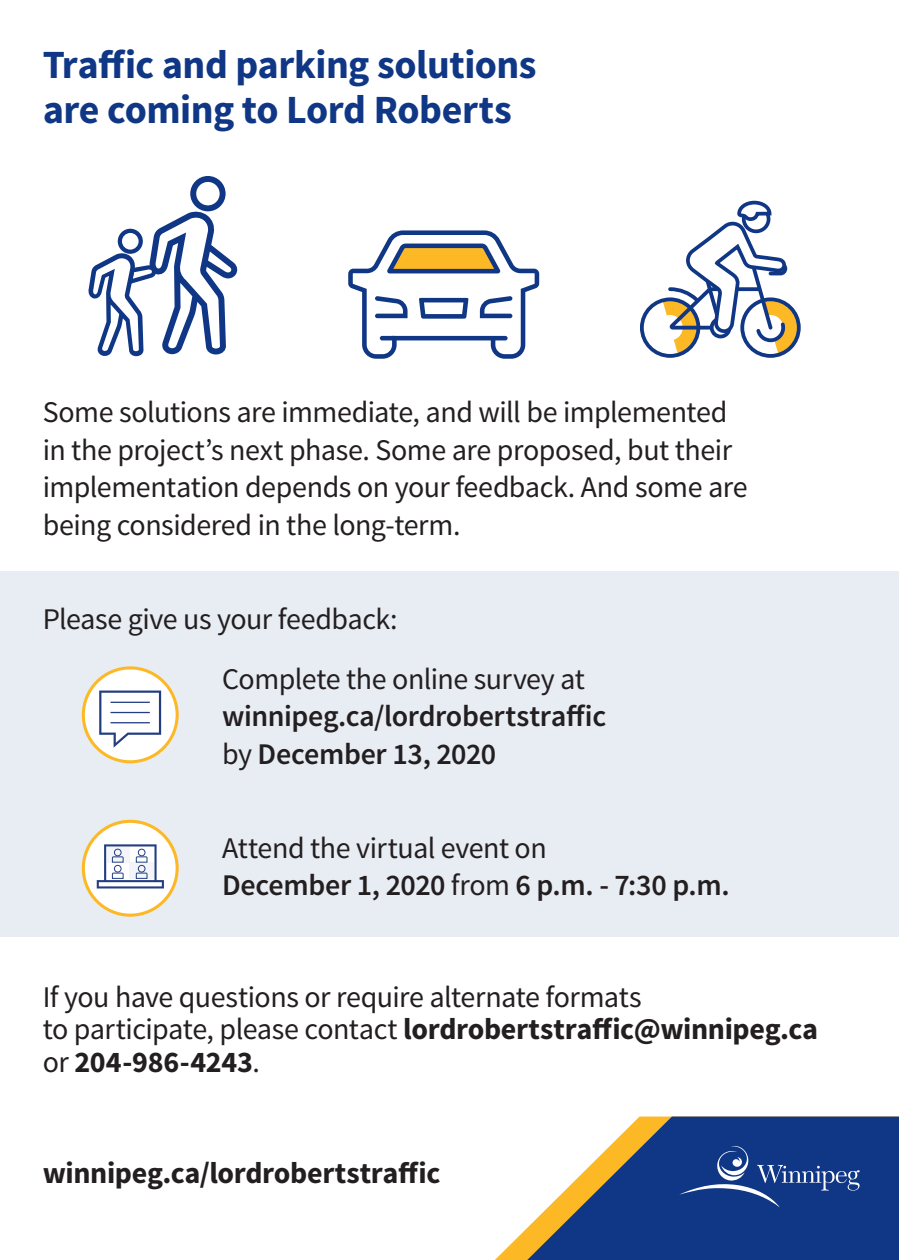
<style>
.page{position:relative;width:899px;height:1260px;background:#fff}
.page>*{position:absolute;margin:0;border:0;box-sizing:border-box;transform-origin:0 0}
.t1{font:700 40px/45px "Source Sans Pro";letter-spacing:-.015em;color:#103785}
.t2{font:30px/37.5px "Source Sans Pro";letter-spacing:-.015em;color:#231f20}
.t3{font:600 30px/37.5px "Source Sans Pro";letter-spacing:-.01em;color:#231f20}
.t4{font:700 30px "Source Sans Pro";letter-spacing:-.01em;color:#231f20}
.s1{font-weight:400}
.s2{font-weight:700}
</style>
<div class="page">
<div style="left:0;top:571px;width:899px;height:366px;background:#e8ecf3"></div>
<svg style="left:513px;top:1116px;width:386px;height:143px;fill:#103785"></svg>
<svg style="left:679px;top:1145px;width:181px;height:62px;background:#274a91"></svg>
<svg style="left:88px;top:176px;width:150px;height:180px"></svg>
<svg style="left:348px;top:230px;width:191px;height:129px"></svg>
<svg style="left:640px;top:200px;width:161px;height:158px"></svg>
<div style="left:83px;top:668px;width:94px;height:93px;background:#fff;border-radius:50%"></div>
<div style="left:82px;top:666px;width:97px;height:97px;border:3px solid #fcb825;border-radius:50%"></div>
<svg style="left:99px;top:690px;width:62px;height:57px"></svg>
<hr style="left:110px;top:701px;width:40px;height:2px;background:#233e82">
<hr style="left:110px;top:711px;width:40px;height:2px;background:#233e82">
<hr style="left:110px;top:722px;width:40px;height:1px;background:#233e82">
<div style="left:83px;top:821px;width:94px;height:94px;background:#fff;border-radius:50%"></div>
<div style="left:82px;top:819px;width:97px;height:97px;border:3px solid #fcb825;border-radius:50%"></div>
<svg style="left:97px;top:844px;width:67px;height:44px"></svg>
<p class="t1" style="left:43px;top:44px;width:495px">Traffic and parking solutions are coming to Lord Roberts</p>
<p class="t2" style="left:43px;top:394px;width:706px">Some solutions are immediate, and will be implemented in the project’s next phase. Some are proposed, but their implementation depends on your feedback. And some are being considered in the long-term.</p>
<p class="t2" style="left:43px;top:600px;width:357px">Please give us your feedback:</p>
<p class="t3" style="left:222px;top:661px;width:386px"><span class="s1">Complete the online survey at </span>winnipeg.ca/lordrobertstraffic <span class="s1">by</span> December 13, 2020</p>
<p class="t3" style="left:222px;top:829px;width:509px"><span class="s1">Attend the virtual event on<br></span>December 1, 2020 <span class="s1">from</span> 6 p.m. - 7:30 p.m.</p>
<p class="t2" style="left:43px;top:980px;width:777px;line-height:32.5px">If you have questions or require alternate formats<br>to participate, please contact <span class="s2">lordrobertstraffic@winnipeg.ca </span>or <span class="s2">204-986-4243</span>.</p>
<p class="t4" style="left:43px;top:1153px;width:399px">winnipeg.ca/lordrobertstraffic</p>
</div>
